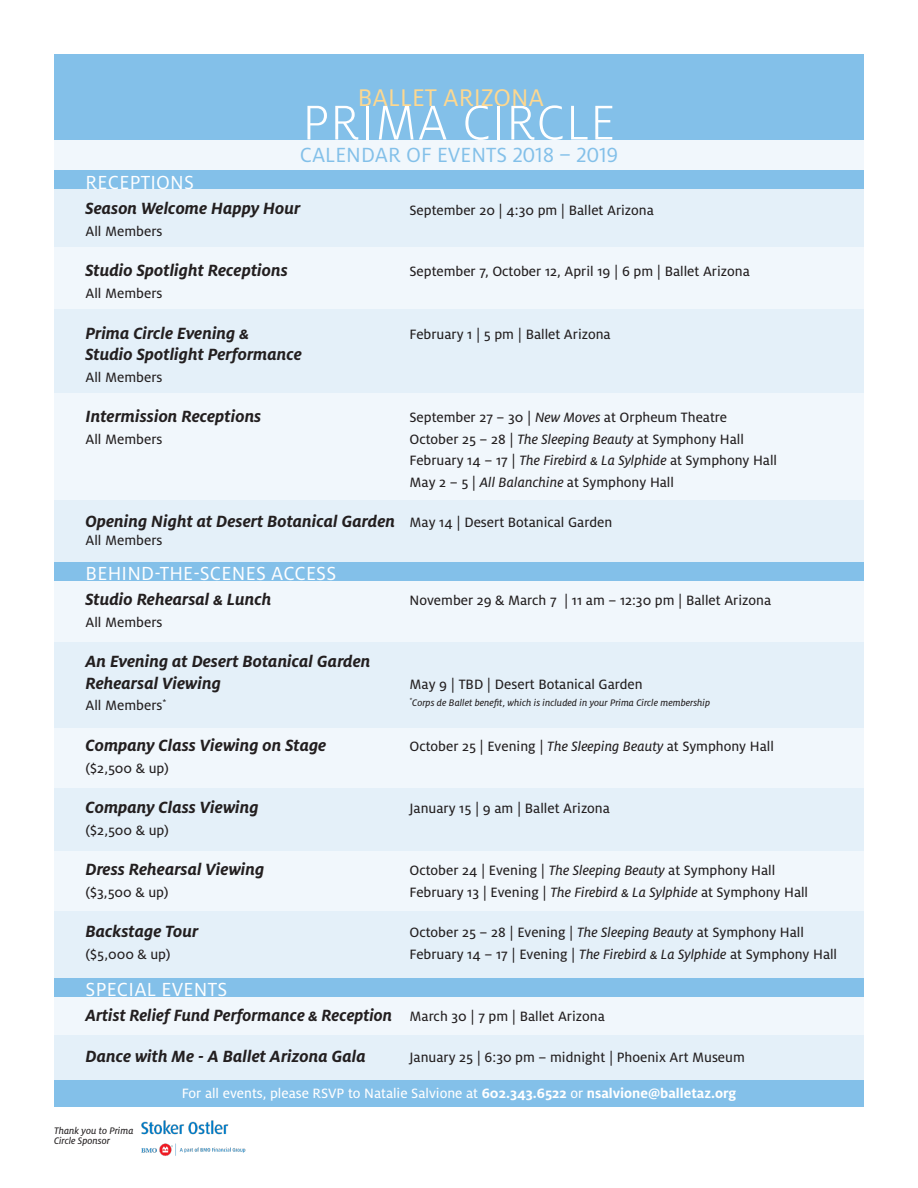
<style>
.page{position:relative;width:918px;height:1188px;background:#fff}
.page>*{position:absolute;margin:0;border:0;box-sizing:border-box;transform-origin:0 0}
.Body_Text{font:300 54px "Milo OT";letter-spacing:.02em;color:#fff}
.t1{font:26.7px "Milo OT";color:#fed88f}
.t2{font:22.65px "Milo OT";color:#83c0e9}
.t3{font:21px "Milo OT";letter-spacing:.01em;color:#fff}
.t4{font:italic 700 18px/21.6px "Milo OT";color:#231f20}
.t5{font:15px "Milo OT Text";color:#231f20}
.t6{font:15px "Milo OT Text";color:#fff}
.t7{font:10.5px/10.5px "Milo OT Text Ita";color:#231f20}
.s1{font-family:"Milo OT Text Ita"}
.s2{font-family:"Milo OT Text";font-weight:400;font-style:normal;font-size:15px}
.s3{font-family:"Milo OT";font-weight:700}
</style>
<div class="page">
<div style="left:54px;top:110px;width:810px;height:970px;background:#f1f7fc"></div>
<div style="left:54px;top:563px;width:810px;height:18px;background:#83c0e9"></div>
<div style="left:54px;top:170px;width:810px;height:18px;background:#83c0e9"></div>
<div style="left:54px;top:188px;width:810px;height:59px;background:#e4f0f9"></div>
<div style="left:54px;top:309px;width:810px;height:84px;background:#e4f0f9"></div>
<div style="left:54px;top:500px;width:810px;height:63px;background:#e4f0f9"></div>
<div style="left:54px;top:642px;width:810px;height:85px;background:#e4f0f9"></div>
<div style="left:54px;top:788px;width:810px;height:63px;background:#e4f0f9"></div>
<div style="left:54px;top:911px;width:810px;height:70px;background:#e4f0f9"></div>
<div style="left:54px;top:1035px;width:810px;height:45px;background:#e4f0f9"></div>
<div style="left:54px;top:1080px;width:810px;height:27px;background:#83c0e9"></div>
<div style="left:54px;top:54px;width:810px;height:86px;background:#83c0e9"></div>
<div style="left:54px;top:978px;width:810px;height:18px;background:#83c0e9"></div>
<img style="left:141px;top:1120px;width:105px;height:36px">
<p class="t1" style="left:358px;top:83px;width:188px">BALLET ARIZONA</p>
<p class="Body_Text" style="left:302px;top:94px;width:315px">PRIMA CIRCLE</p>
<p class="t2" style="left:300px;top:143px;width:320px">CALENDAR OF EVENTS 2018 – 2019</p>
<p class="t3" style="left:86px;top:171px;width:110px">RECEPTIONS</p>
<p class="t4" style="left:86px;top:198px;width:216px">Season Welcome Happy Hour</p>
<p class="t5" style="left:410px;top:202px;width:246px">September 20 | 4:30 pm | Ballet Arizona</p>
<p class="t5" style="left:86px;top:223px;width:78px">All Members</p>
<p class="t4" style="left:86px;top:260px;width:204px">Studio Spotlight Receptions</p>
<p class="t5" style="left:410px;top:264px;width:342px">September 7, October 12, April 19 | 6 pm | Ballet Arizona</p>
<p class="t5" style="left:86px;top:285px;width:78px">All Members</p>
<p class="t4" style="left:86px;top:322px;width:165px">Prima Circle Evening &amp;</p>
<p class="t5" style="left:410px;top:326px;width:203px">February 1 | 5 pm | Ballet Arizona</p>
<p class="t4" style="left:86px;top:344px;width:218px">Studio Spotlight Performance</p>
<p class="t5" style="left:86px;top:369px;width:78px">All Members</p>
<p class="t4" style="left:86px;top:406px;width:177px">Intermission Receptions</p>
<p class="t5" style="left:409px;top:409px;width:319px">September 27 – 30 | <span class="s1">New Moves</span> at Orpheum Theatre</p>
<p class="t5" style="left:86px;top:431px;width:78px">All Members</p>
<p class="t5" style="left:410px;top:431px;width:336px">October 25 – 28 | <span class="s1">The Sleeping Beauty</span> at Symphony Hall</p>
<p class="t5" style="left:410px;top:452px;width:369px">February 14 – 17 | <span class="s1">The Firebird &amp; La Sylphide</span> at Symphony Hall</p>
<p class="t5" style="left:410px;top:474px;width:266px">May 2 – 5 | <span class="s1">All Balanchine</span> at Symphony Hall</p>
<p class="t4" style="left:86px;top:511px;width:528px">Opening Night at Desert Botanical Garden <span class="s2">May 14 | Desert Botanical Garden</span></p>
<p class="t5" style="left:86px;top:533px;width:78px">All Members</p>
<p class="t3" style="left:86px;top:562px;width:252px">BEHIND-THE-SCENES ACCESS</p>
<p class="t4" style="left:86px;top:589px;width:187px">Studio Rehearsal &amp; Lunch</p>
<p class="t5" style="left:410px;top:592px;width:363px">November 29 &amp; March 7 | 11 am – 12:30 pm | Ballet Arizona</p>
<p class="t5" style="left:86px;top:614px;width:78px">All Members</p>
<p class="t4" style="left:86px;top:651px;width:287px">An Evening at Desert Botanical Garden<br>Rehearsal Viewing</p>
<p class="t5" style="left:410px;top:676px;width:235px">May 9 | TBD | Desert Botanical Garden</p>
<p class="t5" style="left:86px;top:698px;width:83px">All Members<sup>*</sup></p>
<p class="t7" style="left:410px;top:698px;width:302px"><sup>*</sup>Corps de Ballet benefit, which is included in your Prima Circle membership</p>
<p class="t4" style="left:86px;top:735px;width:242px">Company Class Viewing on Stage</p>
<p class="t5" style="left:409px;top:738px;width:366px">October 25 | Evening | <span class="s1">The Sleeping Beauty</span> at Symphony Hall</p>
<p class="t5" style="left:85px;top:760px;width:85px">($2,500 &amp; up)</p>
<p class="t4" style="left:86px;top:797px;width:175px">Company Class Viewing</p>
<p class="t5" style="left:410px;top:800px;width:202px">January 15 | 9 am | Ballet Arizona</p>
<p class="t5" style="left:86px;top:822px;width:85px">($2,500 &amp; up)</p>
<p class="t4" style="left:86px;top:859px;width:180px">Dress Rehearsal Viewing</p>
<p class="t5" style="left:410px;top:862px;width:367px">October 24 | Evening | <span class="s1">The Sleeping Beauty</span> at Symphony Hall</p>
<p class="t5" style="left:86px;top:884px;width:84px">($3,500 &amp; up)</p>
<p class="t5" style="left:410px;top:884px;width:400px">February 13 | Evening | <span class="s1">The Firebird &amp; La Sylphide</span> at Symphony Hall</p>
<p class="t4" style="left:86px;top:921px;width:115px">Backstage Tour</p>
<p class="t5" style="left:410px;top:925px;width:396px">October 25 – 28 | Evening | <span class="s1">The Sleeping Beauty</span> at Symphony Hall</p>
<p class="t5" style="left:86px;top:946px;width:87px">($5,000 &amp; up)</p>
<p class="t5" style="left:410px;top:946px;width:429px">February 14 – 17 | Evening | <span class="s1">The Firebird &amp; La Sylphide</span> at Symphony Hall</p>
<p class="t3" style="left:86px;top:978px;width:143px">SPECIAL EVENTS</p>
<p class="t4" style="left:86px;top:1005px;width:521px">Artist Relief Fund Performance &amp; Reception <span class="s2">March 30 | 7 pm | Ballet Arizona</span></p>
<p class="t4" style="left:86px;top:1045px;width:282px">Dance with Me - A Ballet Arizona Gala</p>
<p class="t5" style="left:410px;top:1049px;width:337px">January 25 | 6:30 pm – midnight | Phoenix Art Museum</p>
<p class="t7" style="left:54px;top:1125px;width:81px">Thank you to Prima<br>Circle Sponsor</p>
<p class="t6" style="left:182px;top:1085px;width:556px">For all events, please RSVP to Natalie Salvione at <span class="s3">602.343.6522</span> or <span class="s3">nsalvione@balletaz.org</span></p>
</div>
